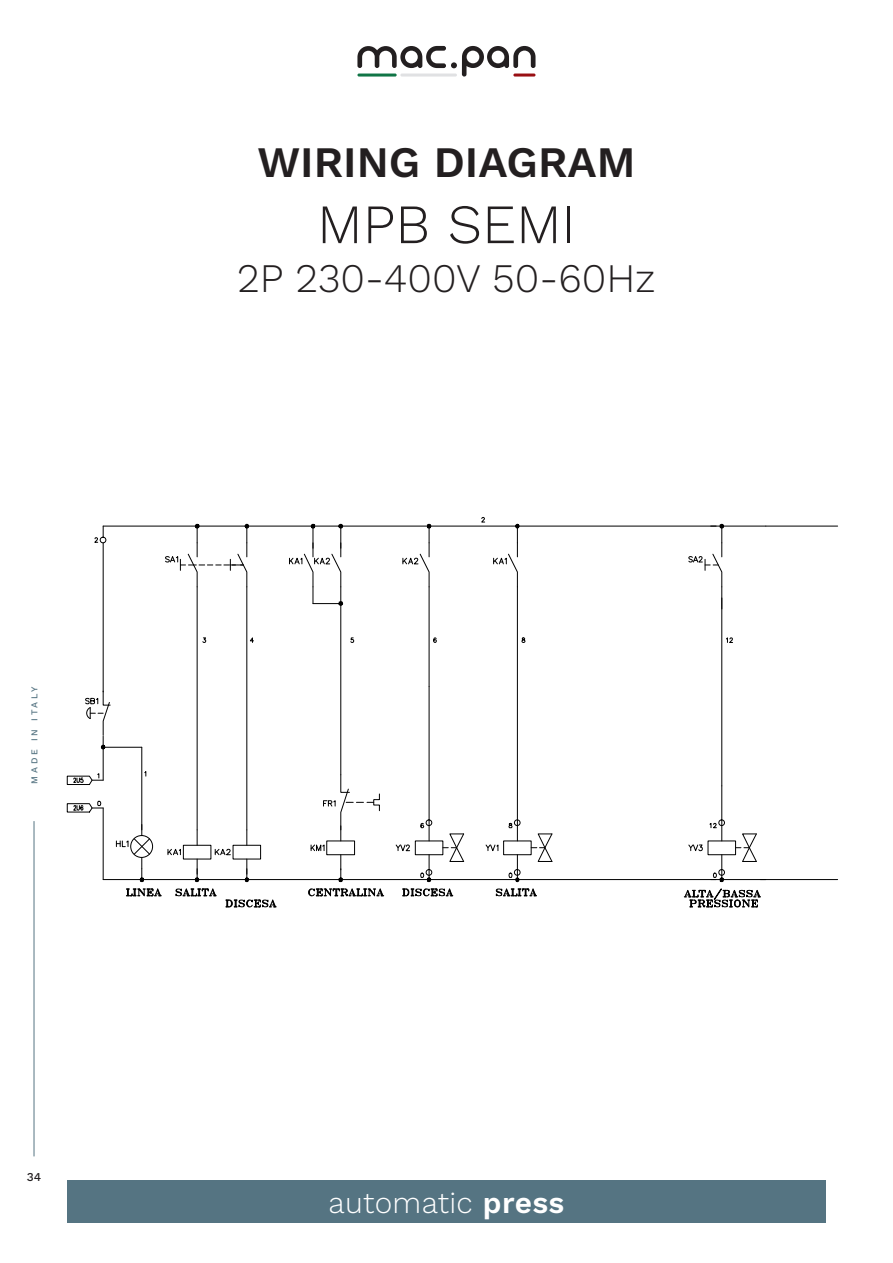
<style>
.page{position:relative;width:893px;height:1263px;background:#fff}
.page>*{position:absolute;margin:0;border:0;box-sizing:border-box;transform-origin:0 0}
.t1{font:300 55.5px "Work Sans";color:#231f20}
.t2{font:600 43.5px "Work Sans";color:#231f20}
.t3{font:300 40.5px "Work Sans";color:#231f20}
.t4{font:300 30px "Work Sans";letter-spacing:.01em;color:#fff}
.t5{font:500 12px "Work Sans";color:#231f20}
.t6{font:500 9px "Work Sans";letter-spacing:.3em;color:#557482}
.s1{font-weight:600}
</style>
<div class="page">
<div style="left:67px;top:1180px;width:759px;height:42px;background:#557482"></div>
<hr style="left:34px;top:821px;width:1px;height:335px;background:#557482">
<svg style="left:85px;top:690px;width:26px;height:46px"></svg>
<svg style="left:67px;top:772px;width:36px;height:13px"></svg>
<svg style="left:67px;top:800px;width:36px;height:13px"></svg>
<hr style="left:103px;top:808px;width:1px;height:71px;background:#000">
<hr style="left:103px;top:526px;width:613px;height:1px;background:#000">
<hr style="left:103px;top:879px;width:613px;height:1px;background:#000">
<hr style="left:246px;top:587px;width:1px;height:243px;background:#000">
<hr style="left:197px;top:587px;width:1px;height:243px;background:#000">
<svg style="left:250px;top:637px;width:4px;height:6px"></svg>
<svg style="left:202px;top:637px;width:5px;height:6px"></svg>
<hr style="left:711px;top:526px;width:55px;height:1px;background:#000">
<svg style="left:402px;top:524px;width:29px;height:64px"></svg>
<hr style="left:429px;top:587px;width:1px;height:99px;background:#000">
<div style="left:426px;top:819px;width:6px;height:7px;border:1px solid #000;border-radius:50%"></div>
<hr style="left:429px;top:686px;width:1px;height:134px;background:#000">
<div style="left:514px;top:819px;width:6px;height:7px;border:1px solid #000;border-radius:50%"></div>
<svg style="left:433px;top:637px;width:4px;height:6px"></svg>
<svg style="left:144px;top:771px;width:3px;height:6px"></svg>
<svg style="left:481px;top:517px;width:4px;height:6px"></svg>
<svg style="left:395px;top:820px;width:70px;height:77px"></svg>
<svg style="left:485px;top:820px;width:68px;height:77px"></svg>
<svg style="left:116px;top:824px;width:161px;height:84px"></svg>
<hr style="left:760px;top:879px;width:78px;height:1px;background:#000">
<hr style="left:766px;top:526px;width:72px;height:1px;background:#000">
<svg style="left:521px;top:637px;width:5px;height:6px"></svg>
<hr style="left:721px;top:786px;width:1px;height:34px;background:#000">
<div style="left:718px;top:819px;width:7px;height:7px;border:1px solid #000;border-radius:50%"></div>
<hr style="left:721px;top:598px;width:1px;height:188px;background:#000">
<svg style="left:726px;top:637px;width:7px;height:6px"></svg>
<svg style="left:684px;top:820px;width:77px;height:88px"></svg>
<hr style="left:141px;top:747px;width:1px;height:83px;background:#000">
<svg style="left:164px;top:524px;width:85px;height:64px"></svg>
<svg style="left:288px;top:524px;width:96px;height:373px"></svg>
<svg style="left:688px;top:524px;width:36px;height:85px"></svg>
<hr style="left:103px;top:736px;width:1px;height:44px;background:#000">
<hr style="left:103px;top:543px;width:1px;height:149px;background:#000">
<svg style="left:94px;top:526px;width:12px;height:17px"></svg>
<hr style="left:103px;top:747px;width:39px;height:1px;background:#000">
<svg style="left:101px;top:745px;width:5px;height:5px"></svg>
<svg style="left:492px;top:524px;width:28px;height:64px"></svg>
<hr style="left:517px;top:587px;width:1px;height:232px;background:#000">
<svg style="left:357px;top:46px;width:178px;height:31px"></svg>
<hr style="left:513px;top:74px;width:22px;height:3px;background:#990f13;border-radius:2px">
<hr style="left:400px;top:74px;width:57px;height:3px;background:#e0e1e3;border-radius:2px">
<hr style="left:357px;top:74px;width:40px;height:3px;background:#107546;border-radius:2px">
<p class="t6" style="left:28px;top:784px;width:98px;rotate:-90deg">MADE IN ITALY</p>
<p class="t5" style="left:27px;top:1168px;width:16px">34</p>
<p class="t2" style="left:257px;top:129px;width:380px">WIRING DIAGRAM</p>
<h1 class="t1" style="left:317px;top:182px;width:260px">MPB SEMI</h1>
<p class="t3" style="left:237px;top:247px;width:420px">2P 230-400V 50-60Hz</p>
<p class="t4" style="left:328px;top:1180px;width:238px">automatic <span class="s1">press</span></p>
</div>
